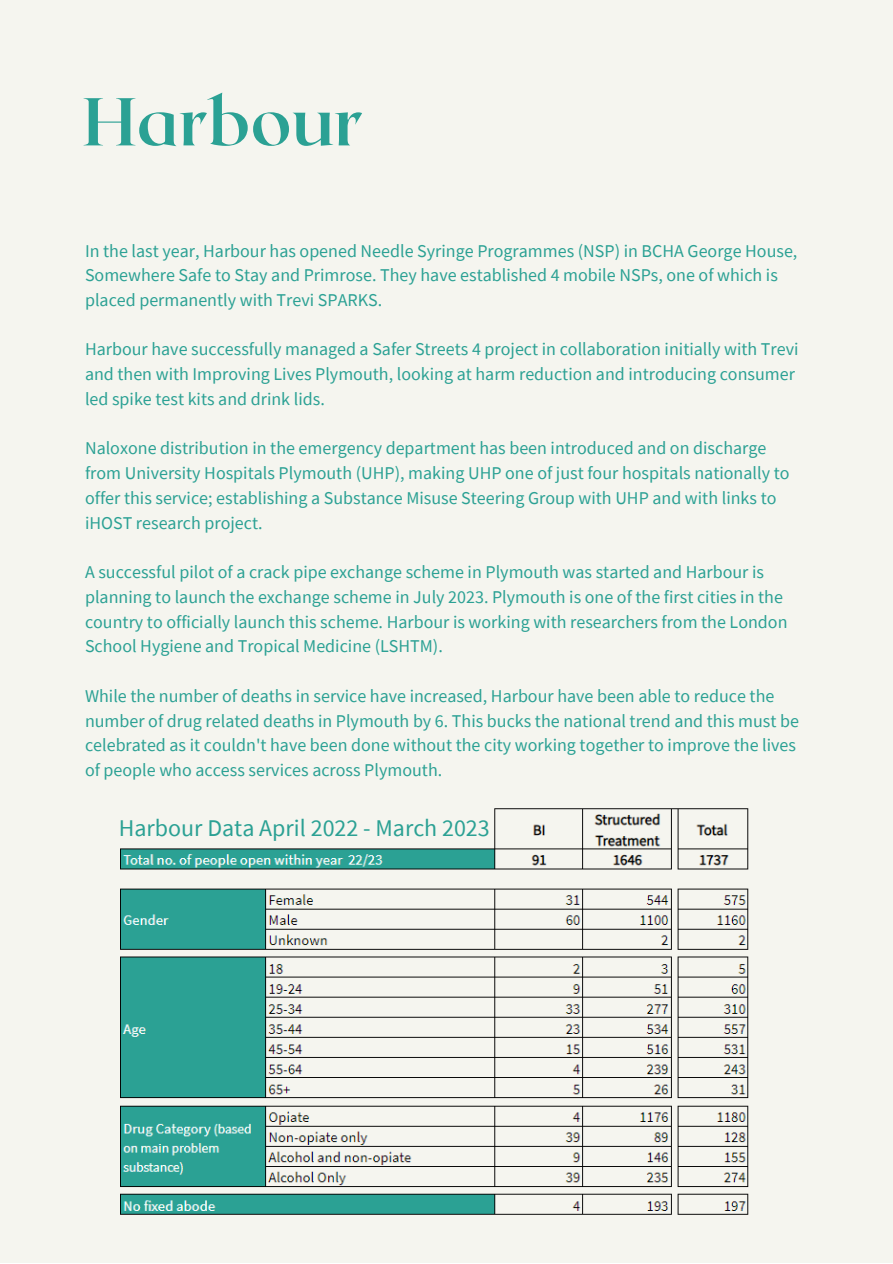
<style>
.page{position:relative;width:893px;height:1264px;background:#fff}
.page>*{position:absolute;margin:0;border:0;box-sizing:border-box;transform-origin:0 0}
.t1{font:700 67.5px "Roxborough CF";color:#2ba194}
.t2{font:24px "Source Sans Pro";color:#2ba194}
.t3{font:18px/24.8px "Source Sans Pro";color:#2ba194}
</style>
<div class="page">
<div style="left:0;top:0;width:892px;height:1262px;background:#f5f5ef"></div>
<img style="left:120px;top:808px;width:629px;height:407px">
<p class="t1" style="left:82px;top:78px;width:282px">Harbour</p>
<p class="t3" style="left:85px;top:238px;width:713px">In the last year, Harbour has opened Needle Syringe Programmes (NSP) in BCHA George House,<br>Somewhere Safe to Stay and Primrose. They have established 4 mobile NSPs, one of which is placed permanently with Trevi SPARKS.</p>
<p class="t3" style="left:85px;top:337px;width:715px">Harbour have successfully managed a Safer Streets 4 project in collaboration initially with Trevi and then with Improving Lives Plymouth, looking at harm reduction and introducing consumer led spike test kits and drink lids.</p>
<p class="t3" style="left:85px;top:435px;width:706px">Naloxone distribution in the emergency department has been introduced and on discharge from University Hospitals Plymouth (UHP), making UHP one of just four hospitals nationally to offer this service; establishing a Substance Misuse Steering Group with UHP and with links to iHOST research project.</p>
<p class="t3" style="left:85px;top:559px;width:704px">A successful pilot of a crack pipe exchange scheme in Plymouth was started and Harbour is planning to launch the exchange scheme in July 2023. Plymouth is one of the first cities in the country to officially launch this scheme. Harbour is working with researchers from the London School Hygiene and Tropical Medicine (LSHTM).</p>
<p class="t3" style="left:85px;top:683px;width:715px">While the number of deaths in service have increased, Harbour have been able to reduce the number of drug related deaths in Plymouth by 6. This bucks the national trend and this must be celebrated as it couldn't have been done without the city working together to improve the lives of people who access services across Plymouth.</p>
<p class="t2" style="left:119px;top:812px;width:372px">Harbour Data April 2022 - March 2023</p>
</div>
